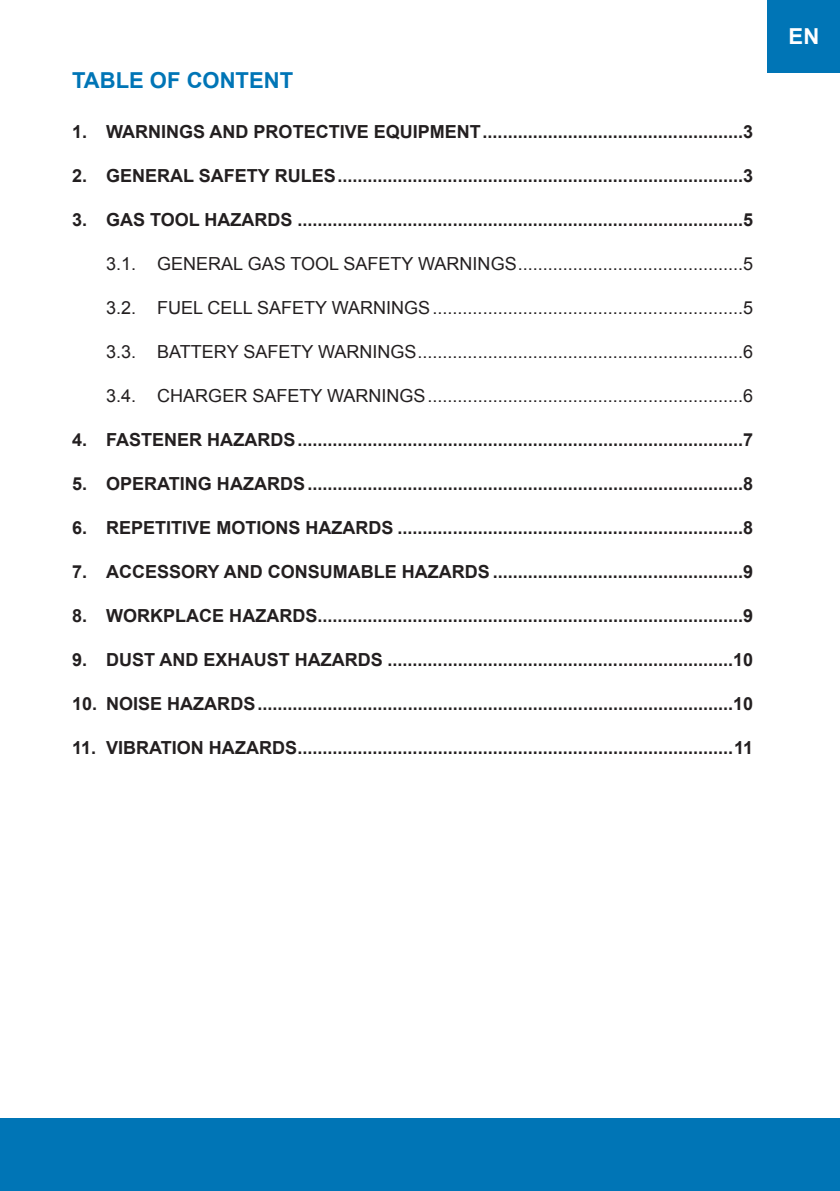
<style>
.page{position:relative;width:840px;height:1191px;background:#fff}
.page>*{position:absolute;margin:0;border:0;box-sizing:border-box;transform-origin:0 0}
.t1{font:700 22px "Arial";color:#0075b6}
.t2{font:700 22px "Arial";color:#fff}
.t3{font:700 18px "Arial";color:#231f20}
.t4{font:18px "Arial";color:#231f20}
</style>
<div class="page">
<hr style="left:839px;top:1119px;width:1px;height:72px;background:#0075b6">
<div style="left:0;top:1119px;width:839px;height:72px;background:#0075b6"></div>
<div style="left:767px;top:0;width:72px;height:72px;background:#0075b6"></div>
<p class="t1" style="left:72px;top:66px;width:222px">TABLE OF CONTENT</p>
<p class="t3" style="left:72px;top:120px;width:682px">1. WARNINGS AND PROTECTIVE EQUIPMENT....................................................3</p>
<p class="t3" style="left:72px;top:164px;width:682px">2. GENERAL SAFETY RULES.................................................................................3</p>
<p class="t3" style="left:72px;top:208px;width:682px">3. GAS TOOL HAZARDS .........................................................................................5</p>
<p class="t4" style="left:106px;top:252px;width:648px">3.1. GENERAL GAS TOOL SAFETY WARNINGS.............................................5</p>
<p class="t4" style="left:106px;top:296px;width:648px">3.2. FUEL CELL SAFETY WARNINGS..............................................................5</p>
<p class="t4" style="left:106px;top:340px;width:648px">3.3. BATTERY SAFETY WARNINGS.................................................................6</p>
<p class="t4" style="left:106px;top:384px;width:648px">3.4. CHARGER SAFETY WARNINGS...............................................................6</p>
<p class="t3" style="left:72px;top:428px;width:682px">4. FASTENER HAZARDS.........................................................................................7</p>
<p class="t3" style="left:72px;top:472px;width:682px">5. OPERATING HAZARDS.......................................................................................8</p>
<p class="t3" style="left:72px;top:516px;width:682px">6. REPETITIVE MOTIONS HAZARDS .....................................................................8</p>
<p class="t3" style="left:72px;top:560px;width:682px">7. ACCESSORY AND CONSUMABLE HAZARDS..................................................9</p>
<p class="t3" style="left:72px;top:604px;width:682px">8. WORKPLACE HAZARDS.....................................................................................9</p>
<p class="t3" style="left:72px;top:648px;width:682px">9. DUST AND EXHAUST HAZARDS .....................................................................10</p>
<p class="t3" style="left:72px;top:692px;width:682px">10. NOISE HAZARDS...............................................................................................10</p>
<p class="t3" style="left:72px;top:736px;width:682px">11. VIBRATION HAZARDS.......................................................................................11</p>
<p class="t2" style="left:788px;top:21px;width:32px">EN</p>
</div>
